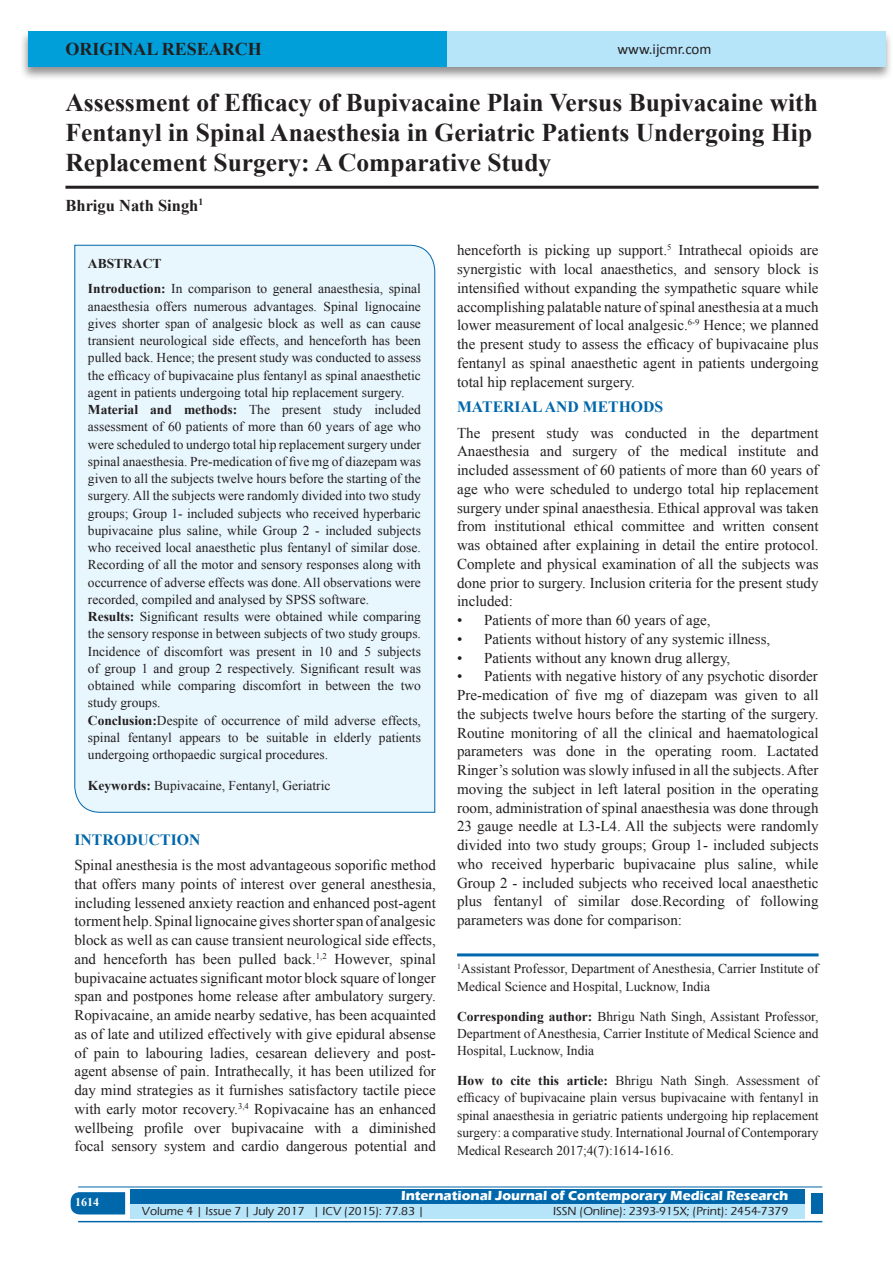
<style>
.page{position:relative;width:893px;height:1263px;background:#fff}
.page>*{position:absolute;margin:0;border:0;box-sizing:border-box;transform-origin:0 0}
.A_Title_New{font:700 25.5px/30px "Times New Roman";color:#231f20}
.AT_new{font:700 18px "Times New Roman";color:#231f20}
.AU-New{font:700 16.5px "Times New Roman";color:#231f20}
.t1{font:700 15.75px "Times New Roman";color:#0067aa}
.TX_New{font:15px/18.8px "Times New Roman";color:#231f20;text-align:justify}
.t2{font:15px "Calibri";color:#231f20}
.HTC_new{font:13.5px/17.2px "Times New Roman";color:#231f20}
.Corresponding{font:13.5px/17.2px "Times New Roman";color:#231f20;text-align:justify}
.Affi_New{font:13.5px/17.2px "Times New Roman";color:#231f20}
.t3{font:700 13.5px "Eras ITC";color:#fff}
.t4{font:500 12px "Eras ITC";color:#231f20}
.t5{font:700 12px "Times New Roman";color:#fff}
.s1{font-weight:700}
</style>
<div class="page">
<div style="left:19px;top:29px;width:874px;height:52px;background:#231f20;opacity:.5"></div>
<div style="left:28px;top:31px;width:857px;height:35px;background:#b6e4f9"></div>
<div style="left:28px;top:31px;width:418px;height:35px;background:#009fda"></div>
<svg style="left:71px;top:1192px;width:54px;height:22px"></svg>
<div style="left:130px;top:1189px;width:674px;height:15px;background:#0067aa"></div>
<div style="left:130px;top:1204px;width:674px;height:15px;background:#b6e4f9"></div>
<hr style="left:78px;top:1186px;width:744px;height:1px;background:#0067aa">
<hr style="left:78px;top:1221px;width:744px;height:1px;background:#0067aa">
<div style="left:811px;top:1193px;width:11px;height:21px;background:#0067aa"></div>
<hr style="left:65px;top:186px;width:754px;height:3px;background:#231f20">
<div style="left:74px;top:244px;width:361px;height:569px;background:#e8f6fd"></div>
<hr style="left:457px;top:953px;width:362px;height:3px;background:#0067aa">
<p class="AT_new" style="left:65px;top:36px;width:198px">ORIGINAL RESEARCH</p>
<p class="t2" style="left:617px;top:40px;width:96px">www.ijcmr.com</p>
<p class="A_Title_New" style="left:65px;top:87px;width:754px">Assessment of Efficacy of Bupivacaine Plain Versus Bupivacaine with<br>Fentanyl in Spinal Anaesthesia in Geriatric Patients Undergoing Hip<br>Replacement Surgery: A Comparative Study</p>
<p class="AU-New" style="left:65px;top:194px;width:139px">Bhrigu Nath Singh<sup>1</sup></p>
<p class="HTC_new" style="left:88px;top:250px;width:335px;line-height:25.8px"><span class="s1">ABSTRACT<br>Introduction:</span> In comparison to general anaesthesia, spinal</p>
<p class="HTC_new" style="left:88px;top:297px;width:335px">anaesthesia offers numerous advantages. Spinal lignocaine gives shorter span of analgesic block as well as can cause transient neurological side effects, and henceforth has been pulled back. Hence; the present study was conducted to assess the efficacy of bupivacaine plus fentanyl as spinal anaesthetic agent in patients undergoing total hip replacement surgery.<br><span class="s1">Material and methods:</span> The present study included assessment of 60 patients of more than 60 years of age who were scheduled to undergo total hip replacement surgery under spinal anaesthesia. Pre-medication of five mg of diazepam was given to all the subjects twelve hours before the starting of the surgery. All the subjects were randomly divided into two study groups; Group 1- included subjects who received hyperbaric bupivacaine plus saline, while Group 2 - included subjects who received local anaesthetic plus fentanyl of similar dose.<br>Recording of all the motor and sensory responses along with occurrence of adverse effects was done. All observations were recorded, compiled and analysed by SPSS software.<br><span class="s1">Results:</span> Significant results were obtained while comparing the sensory response in between subjects of two study groups.<br>Incidence of discomfort was present in 10 and 5 subjects of group 1 and group 2 respectively. Significant result was obtained while comparing discomfort in between the two study groups.<br><span class="s1">Conclusion:</span>Despite of occurrence of mild adverse effects, spinal fentanyl appears to be suitable in elderly patients undergoing orthopaedic surgical procedures.</p>
<p class="HTC_new" style="left:88px;top:776px;width:244px"><span class="s1">Keywords:</span> Bupivacaine, Fentanyl, Geriatric</p>
<h1 class="t1" style="left:74px;top:829px;width:127px">INTRODUCTION</h1>
<p class="TX_New" style="left:74px;top:855px;width:363px">Spinal anesthesia is the most advantageous soporific method that offers many points of interest over general anesthesia, including lessened anxiety reaction and enhanced post-agent torment help. Spinal lignocaine gives shorter span of analgesic block as well as can cause transient neurological side effects, and henceforth has been pulled back.<sup>1,2</sup> However, spinal bupivacaine actuates significant motor block square of longer span and postpones home release after ambulatory surgery.<br>Ropivacaine, an amide nearby sedative, has been acquainted as of late and utilized effectively with give epidural absense of pain to labouring ladies, cesarean delievery and post&shy;agent absense of pain. Intrathecally, it has been utilized for day mind strategies as it furnishes satisfactory tactile piece with early motor recovery.<sup>3,4</sup> Ropivacaine has an enhanced wellbeing profile over bupivacaine with a diminished focal sensory system and cardio dangerous potential and</p>
<p class="TX_New" style="left:457px;top:241px;width:363px">henceforth is picking up support.<sup>5</sup> Intrathecal opioids are synergistic with local anaesthetics, and sensory block is intensified without expanding the sympathetic square while accomplishing palatable nature of spinal anesthesia at a much lower measurement of local analgesic.<sup>6-9</sup> Hence; we planned the present study to assess the efficacy of bupivacaine plus fentanyl as spinal anaesthetic agent in patients undergoing total hip replacement surgery.</p>
<h1 class="t1" style="left:457px;top:396px;width:208px">MATERIAL AND METHODS</h1>
<p class="TX_New" style="left:457px;top:423px;width:363px">The present study was conducted in the department Anaesthesia and surgery of the medical institute and included assessment of 60 patients of more than 60 years of age who were scheduled to undergo total hip replacement surgery under spinal anaesthesia. Ethical approval was taken from institutional ethical committee and written consent was obtained after explaining in detail the entire protocol.<br>Complete and physical examination of all the subjects was done prior to surgery. Inclusion criteria for the present study included:</p>
<p class="TX_New" style="left:457px;top:610px;width:255px">• Patients of more than 60 years of age,</p>
<p class="TX_New" style="left:457px;top:629px;width:315px">• Patients without history of any systemic illness,</p>
<p class="TX_New" style="left:457px;top:648px;width:275px">• Patients without any known drug allergy,</p>
<p class="TX_New" style="left:457px;top:667px;width:362px">• Patients with negative history of any psychotic disorder</p>
<p class="TX_New" style="left:457px;top:685px;width:363px">Pre-medication of five mg of diazepam was given to all the subjects twelve hours before the starting of the surgery.<br>Routine monitoring of all the clinical and haematological parameters was done in the operating room. Lactated Ringer’s solution was slowly infused in all the subjects. After moving the subject in left lateral position in the operating room, administration of spinal anaesthesia was done through 23 gauge needle at L3-L4. All the subjects were randomly divided into two study groups; Group 1- included subjects who received hyperbaric bupivacaine plus saline, while Group 2 - included subjects who received local anaesthetic plus fentanyl of similar dose.Recording of following parameters was done for comparison:</p>
<p class="Affi_New" style="left:457px;top:960px;width:363px"><sup>1</sup>Assistant Professor, Department of Anesthesia, Carrier Institute of<br>Medical Science and Hospital, Lucknow, India</p>
<p class="Corresponding" style="left:457px;top:1007px;width:363px"><span class="s1">Corresponding author:</span> Bhrigu Nath Singh, Assistant Professor, Department of Anesthesia, Carrier Institute of Medical Science and Hospital, Lucknow, India</p>
<p class="HTC_new" style="left:457px;top:1072px;width:363px;text-align:justify"><span class="s1">How to cite this article:</span> Bhrigu Nath Singh. Assessment of efficacy of bupivacaine plain versus bupivacaine with fentanyl in spinal anaesthesia in geriatric patients undergoing hip replacement surgery: a comparative study. International Journal of Contemporary Medical Research 2017;4(7):1614-1616.</p>
<h4 class="t5" style="left:75px;top:1194px;width:26px">1614</h4>
<p class="t3" style="left:401px;top:1188px;width:389px">International Journal of Contemporary Medical Research</p>
<p class="t4" style="left:142px;top:1204px;width:284px">Volume 4 | Issue 7 | July 2017 | ICV (2015): 77.83 |</p>
<p class="t4" style="left:553px;top:1204px;width:237px">ISSN (Online): 2393-915X; (Print): 2454-7379</p>
</div>
